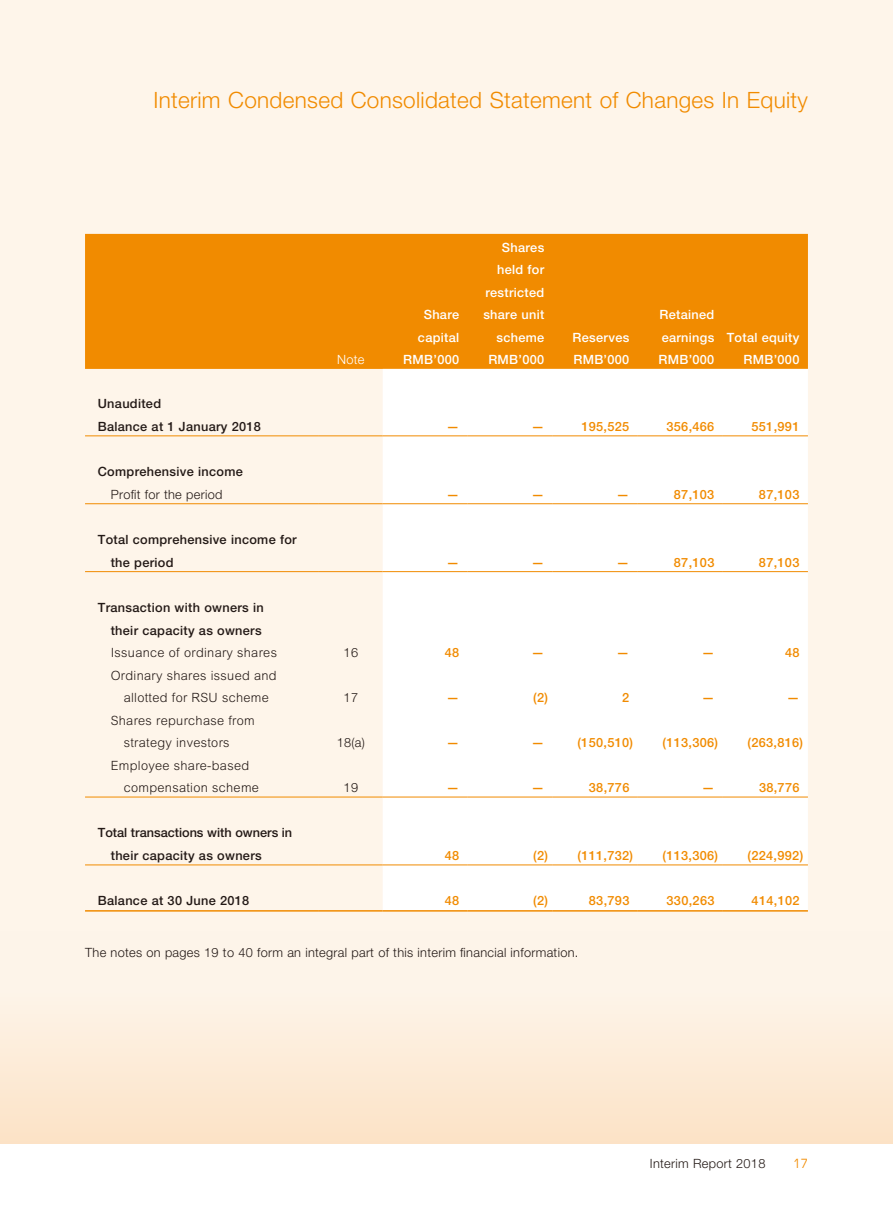
<style>
.page{position:relative;width:893px;height:1212px;background:#fff}
.page>*{position:absolute;margin:0;border:0;box-sizing:border-box;transform-origin:0 0}
.t1{font:300 22.5px "Helvetica Neue";letter-spacing:.015em;color:#f18b00}
.t2{font:500 12.75px "Helvetica Neue";letter-spacing:.025em;color:#f18b00}
.t3{font:500 12.75px/22.5px "Helvetica Neue";letter-spacing:.025em;color:#231916}
.t4{font:300 12.75px/22.5px "M Hei HK";letter-spacing:.025em;color:#231916}
.t5{font:500 12.75px/22.5px "Helvetica Neue";letter-spacing:.025em;color:#fff;text-align:center}
.t6{font:300 12.75px "Helvetica Neue";letter-spacing:.025em;color:#231916}
.t7{font:500 12.75px/22.5px "Helvetica Neue";color:#231916}
.t8{font:300 12.75px "Helvetica Neue";color:#fff}
.t9{font:condensed 12.75px "Eurostile";color:#f18b00}
</style>
<div class="page">
<div style="left:0;top:0;width:893px;height:1144px;background:#fef5ea"></div>
<div style="left:0;top:931px;width:893px;height:213px;background:linear-gradient(to bottom,#fdf8f0,#fce4c8)"></div>
<div style="left:85px;top:234px;width:723px;height:135px;background:#f18b00"></div>
<div style="left:383px;top:369px;width:425px;height:541px;background:#fff"></div>
<hr style="left:85px;top:910px;width:234px;height:1px;background:#f18b00">
<hr style="left:319px;top:910px;width:64px;height:1px;background:#f18b00">
<hr style="left:383px;top:910px;width:85px;height:1px;background:#f18b00">
<hr style="left:468px;top:910px;width:85px;height:1px;background:#f18b00">
<hr style="left:553px;top:910px;width:85px;height:1px;background:#f18b00">
<hr style="left:638px;top:910px;width:85px;height:1px;background:#f18b00">
<hr style="left:723px;top:910px;width:85px;height:1px;background:#f18b00">
<hr style="left:85px;top:436px;width:234px;height:1px;background:#f18b00">
<hr style="left:319px;top:436px;width:64px;height:1px;background:#f18b00">
<hr style="left:383px;top:436px;width:85px;height:1px;background:#f18b00">
<hr style="left:468px;top:436px;width:85px;height:1px;background:#f18b00">
<hr style="left:553px;top:436px;width:85px;height:1px;background:#f18b00">
<hr style="left:638px;top:436px;width:85px;height:1px;background:#f18b00">
<hr style="left:723px;top:436px;width:85px;height:1px;background:#f18b00">
<hr style="left:85px;top:503px;width:234px;height:1px;background:#f18b00">
<hr style="left:319px;top:503px;width:64px;height:1px;background:#f18b00">
<hr style="left:383px;top:503px;width:85px;height:1px;background:#f18b00">
<hr style="left:468px;top:503px;width:85px;height:1px;background:#f18b00">
<hr style="left:553px;top:503px;width:85px;height:1px;background:#f18b00">
<hr style="left:638px;top:503px;width:85px;height:1px;background:#f18b00">
<hr style="left:723px;top:503px;width:85px;height:1px;background:#f18b00">
<hr style="left:85px;top:571px;width:234px;height:1px;background:#f18b00">
<hr style="left:319px;top:571px;width:64px;height:1px;background:#f18b00">
<hr style="left:383px;top:571px;width:85px;height:1px;background:#f18b00">
<hr style="left:468px;top:571px;width:85px;height:1px;background:#f18b00">
<hr style="left:553px;top:571px;width:85px;height:1px;background:#f18b00">
<hr style="left:638px;top:571px;width:85px;height:1px;background:#f18b00">
<hr style="left:723px;top:571px;width:85px;height:1px;background:#f18b00">
<hr style="left:85px;top:865px;width:234px;height:1px;background:#f18b00">
<hr style="left:319px;top:865px;width:64px;height:1px;background:#f18b00">
<hr style="left:383px;top:865px;width:85px;height:1px;background:#f18b00">
<hr style="left:468px;top:865px;width:85px;height:1px;background:#f18b00">
<hr style="left:553px;top:865px;width:85px;height:1px;background:#f18b00">
<hr style="left:638px;top:865px;width:85px;height:1px;background:#f18b00">
<hr style="left:723px;top:865px;width:85px;height:1px;background:#f18b00">
<hr style="left:85px;top:797px;width:234px;height:1px;background:#f18b00">
<hr style="left:319px;top:797px;width:64px;height:1px;background:#f18b00">
<hr style="left:383px;top:797px;width:85px;height:1px;background:#f18b00">
<hr style="left:468px;top:797px;width:85px;height:1px;background:#f18b00">
<hr style="left:553px;top:797px;width:85px;height:1px;background:#f18b00">
<hr style="left:638px;top:797px;width:85px;height:1px;background:#f18b00">
<hr style="left:723px;top:797px;width:85px;height:1px;background:#f18b00">
<h1 class="t1" style="left:153px;top:86px;width:656px">Interim Condensed Consolidated Statement of Changes In Equity</h1>
<p class="t5" style="left:418px;top:303px;width:43px">Share capital</p>
<p class="t5" style="left:483px;top:236px;width:62px;text-align:right">Shares held for restricted share unit scheme</p>
<p class="t5" style="left:573px;top:326px;width:58px">Reserves</p>
<p class="t5" style="left:660px;top:303px;width:141px;text-align:left">Retained<br>earnings Total equity</p>
<p class="t3" style="left:98px;top:392px;width:165px">Unaudited<br>Balance at 1 January 2018</p>
<p class="t8" style="left:337px;top:352px;width:29px">Note</p>
<p class="t5" style="left:403px;top:348px;width:57px">RMB’000</p>
<p class="t5" style="left:488px;top:348px;width:57px">RMB’000</p>
<p class="t5" style="left:573px;top:348px;width:57px">RMB’000</p>
<p class="t5" style="left:658px;top:348px;width:57px">RMB’000</p>
<p class="t5" style="left:743px;top:348px;width:57px">RMB’000</p>
<p class="t2" style="left:446px;top:419px;width:14px">—</p>
<p class="t2" style="left:531px;top:419px;width:14px">—</p>
<p class="t2" style="left:581px;top:419px;width:49px">195,525</p>
<p class="t2" style="left:666px;top:419px;width:49px">356,466</p>
<p class="t2" style="left:751px;top:419px;width:49px">551,991</p>
<p class="t3" style="left:98px;top:460px;width:147px">Comprehensive income</p>
<p class="t6" style="left:111px;top:486px;width:113px">Profit for the period</p>
<p class="t2" style="left:446px;top:487px;width:14px">—</p>
<p class="t2" style="left:532px;top:487px;width:14px">—</p>
<p class="t2" style="left:617px;top:487px;width:14px">—</p>
<p class="t2" style="left:674px;top:487px;width:42px">87,103</p>
<p class="t2" style="left:759px;top:487px;width:42px">87,103</p>
<p class="t3" style="left:111px;top:528px;width:187px;text-indent:-13px">Total comprehensive income for the period</p>
<p class="t2" style="left:446px;top:554px;width:14px">—</p>
<p class="t2" style="left:532px;top:554px;width:14px">—</p>
<p class="t2" style="left:617px;top:554px;width:14px">—</p>
<p class="t2" style="left:674px;top:554px;width:42px">87,103</p>
<p class="t2" style="left:759px;top:554px;width:42px">87,103</p>
<p class="t3" style="left:98px;top:596px;width:167px;text-align:right">Transaction with owners in their capacity as owners</p>
<p class="t4" style="left:111px;top:641px;width:168px">Issuance of ordinary shares</p>
<p class="t6" style="left:344px;top:645px;width:16px">16</p>
<p class="t2" style="left:445px;top:645px;width:16px">48</p>
<p class="t2" style="left:532px;top:645px;width:14px">—</p>
<p class="t2" style="left:617px;top:645px;width:14px">—</p>
<p class="t2" style="left:702px;top:645px;width:14px">—</p>
<p class="t2" style="left:785px;top:645px;width:16px">48</p>
<p class="t4" style="left:111px;top:663px;width:167px;text-align:center">Ordinary shares issued and allotted for RSU scheme</p>
<p class="t6" style="left:344px;top:690px;width:16px">17</p>
<p class="t2" style="left:447px;top:690px;width:14px">—</p>
<p class="t2" style="left:533px;top:690px;width:16px">(2)</p>
<p class="t2" style="left:622px;top:690px;width:9px">2</p>
<p class="t2" style="left:702px;top:690px;width:14px">—</p>
<p class="t2" style="left:787px;top:690px;width:14px">—</p>
<p class="t4" style="left:124px;top:708px;width:133px;text-indent:-13px">Shares repurchase from strategy investors</p>
<p class="t4" style="left:124px;top:753px;width:137px;text-indent:-13px">Employee share-based compensation scheme</p>
<p class="t7" style="left:111px;top:821px;width:183px;text-indent:-13px">Total transactions with owners in their capacity as owners</p>
<p class="t6" style="left:337px;top:735px;width:30px">18(a)</p>
<p class="t2" style="left:447px;top:735px;width:14px">—</p>
<p class="t2" style="left:532px;top:735px;width:14px">—</p>
<p class="t2" style="left:577px;top:735px;width:57px">(150,510)</p>
<p class="t2" style="left:662px;top:735px;width:57px">(113,306)</p>
<p class="t2" style="left:748px;top:735px;width:57px">(263,816)</p>
<p class="t6" style="left:344px;top:780px;width:16px">19</p>
<p class="t2" style="left:447px;top:780px;width:14px">—</p>
<p class="t2" style="left:532px;top:780px;width:14px">—</p>
<p class="t2" style="left:589px;top:780px;width:42px">38,776</p>
<p class="t2" style="left:702px;top:780px;width:14px">—</p>
<p class="t2" style="left:759px;top:780px;width:42px">38,776</p>
<p class="t2" style="left:445px;top:848px;width:16px">48</p>
<p class="t2" style="left:533px;top:848px;width:101px">(2) (111,732)</p>
<p class="t2" style="left:662px;top:848px;width:57px">(113,306)</p>
<p class="t2" style="left:748px;top:848px;width:57px">(224,992)</p>
<p class="t3" style="left:98px;top:889px;width:153px">Balance at 30 June 2018</p>
<p class="t2" style="left:445px;top:893px;width:16px">48</p>
<p class="t2" style="left:533px;top:893px;width:16px">(2)</p>
<p class="t2" style="left:589px;top:893px;width:42px">83,793</p>
<p class="t2" style="left:667px;top:893px;width:49px">330,263</p>
<p class="t2" style="left:752px;top:893px;width:49px">414,102</p>
<p class="t6" style="left:85px;top:945px;width:495px">The notes on pages 19 to 40 form an integral part of this interim financial information.</p>
<p class="t6" style="left:650px;top:1155px;width:117px">Interim Report 2018</p>
<p class="t9" style="left:794px;top:1155px;width:16px">17</p>
</div>
